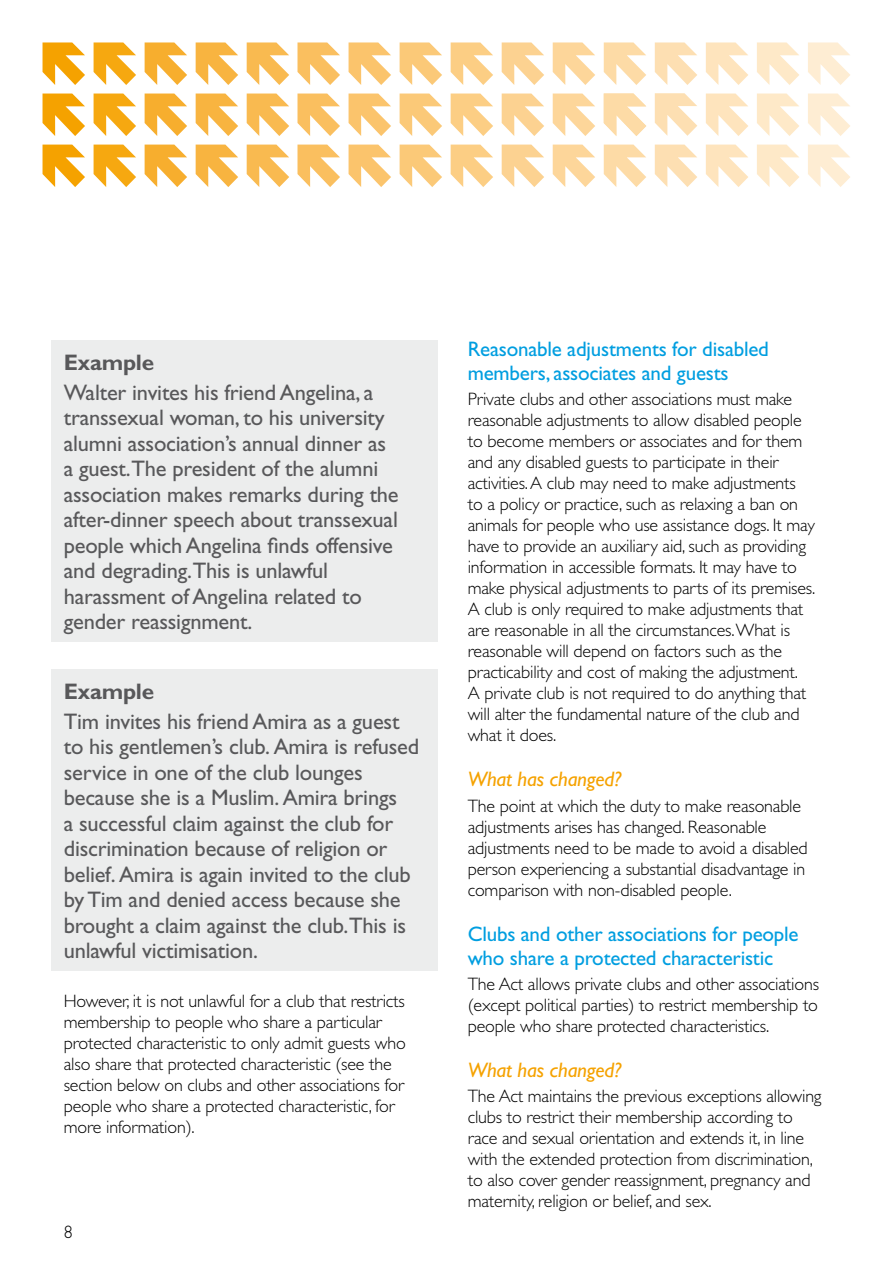
<style>
.page{position:relative;width:893px;height:1263px;background:#fff}
.page>*{position:absolute;margin:0;border:0;box-sizing:border-box;transform-origin:0 0}
.t1{font:22.5px/25.5px "Gill Sans";letter-spacing:-.01em;color:#58585a}
.t2{font:700 22.5px "Gill Sans";letter-spacing:-.01em;color:#58585a}
.t3{font:21px/24px "Gill Sans";letter-spacing:-.01em;color:#009ee0}
.t4{font:italic 21px "Gill Sans";letter-spacing:-.01em;color:#f5a200}
.t5{font:300 18px/21px "Gill Sans";letter-spacing:-.01em;color:#000}
</style>
<div class="page">
<svg style="left:297px;top:42px;width:43px;height:43px"></svg>
<svg style="left:297px;top:94px;width:43px;height:42px"></svg>
<svg style="left:297px;top:145px;width:43px;height:42px"></svg>
<svg style="left:349px;top:42px;width:42px;height:43px"></svg>
<svg style="left:349px;top:94px;width:42px;height:42px"></svg>
<svg style="left:349px;top:145px;width:42px;height:42px"></svg>
<svg style="left:400px;top:42px;width:42px;height:43px"></svg>
<svg style="left:400px;top:94px;width:42px;height:42px"></svg>
<svg style="left:400px;top:145px;width:42px;height:42px"></svg>
<svg style="left:451px;top:42px;width:42px;height:43px"></svg>
<svg style="left:451px;top:94px;width:42px;height:42px"></svg>
<svg style="left:451px;top:145px;width:42px;height:42px"></svg>
<svg style="left:502px;top:42px;width:42px;height:43px"></svg>
<svg style="left:502px;top:94px;width:42px;height:42px"></svg>
<svg style="left:502px;top:145px;width:42px;height:42px"></svg>
<svg style="left:553px;top:42px;width:42px;height:43px"></svg>
<svg style="left:553px;top:94px;width:42px;height:42px"></svg>
<svg style="left:553px;top:145px;width:42px;height:42px"></svg>
<svg style="left:604px;top:42px;width:42px;height:43px"></svg>
<svg style="left:604px;top:145px;width:42px;height:42px"></svg>
<svg style="left:655px;top:42px;width:42px;height:43px"></svg>
<svg style="left:655px;top:145px;width:42px;height:42px"></svg>
<svg style="left:706px;top:42px;width:42px;height:43px"></svg>
<svg style="left:706px;top:94px;width:42px;height:42px"></svg>
<svg style="left:706px;top:145px;width:42px;height:42px"></svg>
<svg style="left:757px;top:42px;width:42px;height:43px"></svg>
<svg style="left:757px;top:94px;width:42px;height:42px"></svg>
<svg style="left:757px;top:145px;width:42px;height:42px"></svg>
<svg style="left:808px;top:42px;width:42px;height:43px"></svg>
<svg style="left:808px;top:94px;width:42px;height:42px"></svg>
<svg style="left:808px;top:145px;width:42px;height:42px"></svg>
<svg style="left:43px;top:42px;width:42px;height:43px"></svg>
<svg style="left:43px;top:94px;width:42px;height:42px"></svg>
<svg style="left:43px;top:145px;width:42px;height:42px"></svg>
<svg style="left:94px;top:42px;width:42px;height:43px"></svg>
<svg style="left:94px;top:94px;width:42px;height:42px"></svg>
<svg style="left:94px;top:145px;width:42px;height:42px"></svg>
<svg style="left:145px;top:42px;width:42px;height:43px"></svg>
<svg style="left:145px;top:94px;width:42px;height:42px"></svg>
<svg style="left:145px;top:145px;width:42px;height:42px"></svg>
<svg style="left:196px;top:42px;width:42px;height:43px"></svg>
<svg style="left:196px;top:94px;width:42px;height:42px"></svg>
<svg style="left:196px;top:145px;width:42px;height:42px"></svg>
<svg style="left:247px;top:42px;width:42px;height:43px"></svg>
<svg style="left:247px;top:94px;width:42px;height:42px"></svg>
<svg style="left:247px;top:145px;width:42px;height:42px"></svg>
<svg style="left:604px;top:94px;width:42px;height:42px"></svg>
<svg style="left:655px;top:93px;width:42px;height:43px"></svg>
<div style="left:51px;top:340px;width:387px;height:302px;background:#eceded"></div>
<div style="left:51px;top:669px;width:387px;height:302px;background:#eceded"></div>
<h4 class="t2" style="left:64px;top:349px;width:92px">Example</h4>
<p class="t1" style="left:64px;top:380px;width:336px">Walter invites his friend Angelina, a transsexual woman, to his university alumni association’s annual dinner as a guest.The president of the alumni association makes remarks during the after-dinner speech about transsexual people which Angelina finds offensive and degrading.This is unlawful harassment of Angelina related to gender reassignment.</p>
<h4 class="t2" style="left:64px;top:678px;width:92px">Example</h4>
<p class="t1" style="left:64px;top:708px;width:357px">Tim invites his friend Amira as a guest to his gentlemen’s club. Amira is refused service in one of the club lounges because she is a Muslim. Amira brings<br>a successful claim against the club for discrimination because of religion or belief. Amira is again invited to the club by Tim and denied access because she brought a claim against the club.This is unlawful victimisation.</p>
<p class="t5" style="left:64px;top:991px;width:344px">However, it is not unlawful for a club that restricts membership to people who share a particular protected characteristic to only admit guests who also share that protected characteristic (see the section below on clubs and other associations for people who share a protected characteristic, for more information).</p>
<p class="t5" style="left:64px;top:1222px;width:10px">8</p>
<h5 class="t3" style="left:468px;top:337px;width:303px">Reasonable adjustments for disabled members, associates and guests</h5>
<p class="t5" style="left:468px;top:389px;width:349px">Private clubs and other associations must make reasonable adjustments to allow disabled people to become members or associates and for them and any disabled guests to participate in their activities. A club may need to make adjustments to a policy or practice, such as relaxing a ban on animals for people who use assistance dogs. It may have to provide an auxiliary aid, such as providing information in accessible formats. It may have to make physical adjustments to parts of its premises.<br>A club is only required to make adjustments that are reasonable in all the circumstances. What is reasonable will depend on factors such as the practicability and cost of making the adjustment.<br>A private club is not required to do anything that will alter the fundamental nature of the club and what it does.</p>
<h5 class="t4" style="left:468px;top:767px;width:155px">What has changed?</h5>
<p class="t5" style="left:468px;top:795px;width:341px">The point at which the duty to make reasonable adjustments arises has changed. Reasonable adjustments need to be made to avoid a disabled person experiencing a substantial disadvantage in comparison with non-disabled people.</p>
<h5 class="t3" style="left:468px;top:921px;width:332px">Clubs and other associations for people who share a protected characteristic</h5>
<p class="t5" style="left:468px;top:973px;width:353px;text-align:justify">The Act allows private clubs and other associations (except political parties) to restrict membership to people who share protected characteristics.</p>
<h5 class="t4" style="left:468px;top:1058px;width:155px">What has changed?</h5>
<p class="t5" style="left:468px;top:1086px;width:355px">The Act maintains the previous exceptions allowing clubs to restrict their membership according to race and sexual orientation and extends it, in line with the extended protection from discrimination, to also cover gender reassignment, pregnancy and maternity, religion or belief, and sex.</p>
</div>
